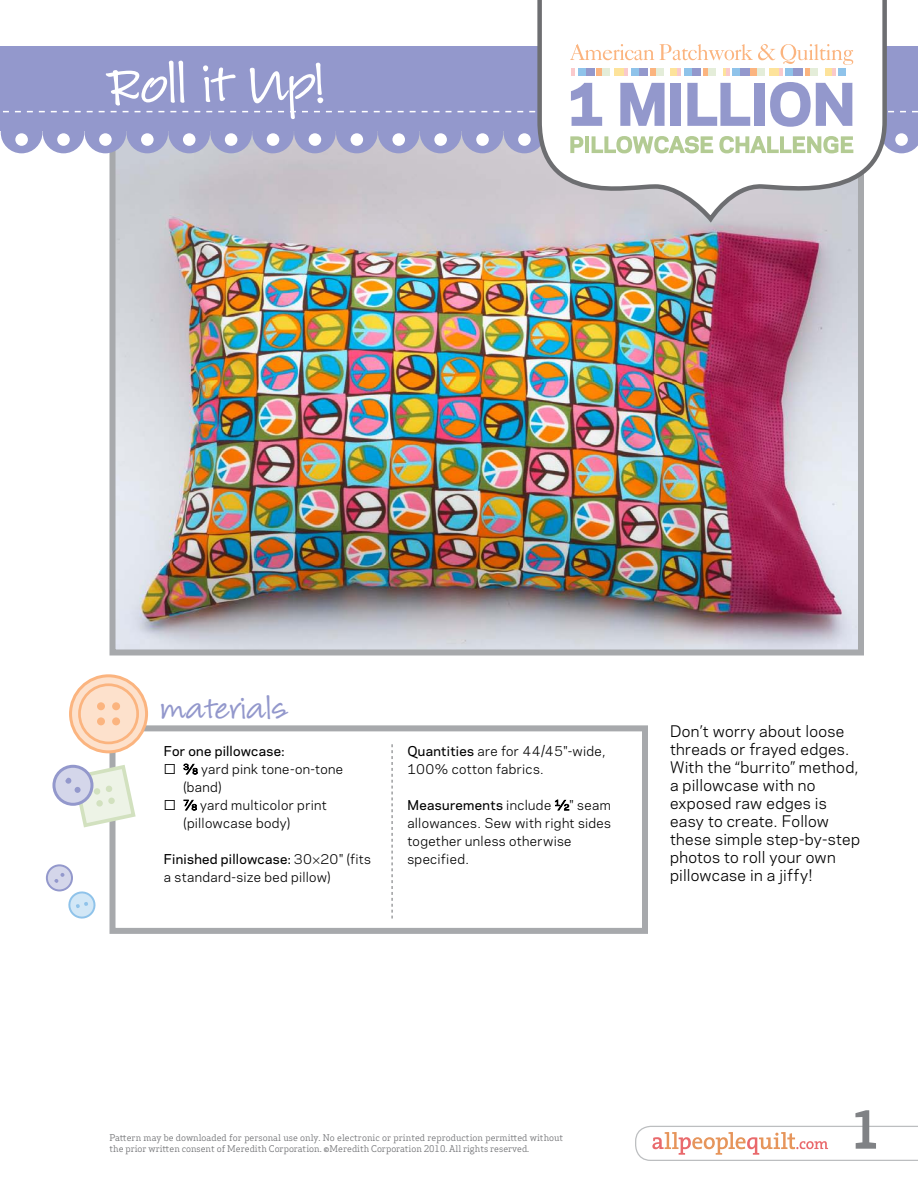
<style>
.page{position:relative;width:918px;height:1188px;background:#fff}
.page>*{position:absolute;margin:0;border:0;box-sizing:border-box;transform-origin:0 0}
.t1{font:63px "Louisiana";letter-spacing:.02em;color:#fff}
.t2{font:700 50.1px "Apex Serif";color:#808285}
.t3{font:36px "Louisiana";letter-spacing:.01em;color:#9398cc}
.t4{font:15px/18px "Galaxie Polaris";letter-spacing:.02em;color:#000}
.t5{font:12.75px/18px "Galaxie Polaris";letter-spacing:.025em;color:#000}
.t6{font:500 12.75px "Galaxie Polaris";letter-spacing:.02em;color:#000}
.t7{font:9px/10.8px "Apex Serif";color:#6d6e71}
.s1{font-size:7.5px}
.s2{font-weight:500}
</style>
<div class="page">
<div style="left:110px;top:725px;width:538px;height:209px;border:6px solid #a7a9ac"></div>
<img style="left:117px;top:153px;width:740px;height:496px">
<div style="left:110px;top:94px;width:754px;height:562px;border:6px solid #a7a9ac"></div>
<svg style="left:535px;top:0;width:352px;height:223px"></svg>
<div style="left:559px;top:36px;width:305px;height:126px;background:#fff"></div>
<svg style="left:0;top:44px;width:918px;height:109px"></svg>
<svg style="left:71px;top:676px;width:76px;height:76px;background:#fcd7bb"></svg>
<div style="left:69px;top:674px;width:79px;height:79px;border:3px solid #fbb47f;border-radius:50%"></div>
<div style="left:79px;top:685px;width:59px;height:58px;background:#fde1cc;border-radius:50%"></div>
<div style="left:78px;top:683px;width:61px;height:61px;border:3px solid #fbb47f;border-radius:50%"></div>
<div style="left:97px;top:702px;width:8px;height:8px;background:#fbb47f;border-radius:50%"></div>
<div style="left:112px;top:702px;width:8px;height:8px;background:#fbb47f;border-radius:50%"></div>
<div style="left:97px;top:717px;width:8px;height:8px;background:#fbb47f;border-radius:50%"></div>
<div style="left:112px;top:717px;width:8px;height:8px;background:#fbb47f;border-radius:50%"></div>
<svg style="left:54px;top:766px;width:38px;height:38px"></svg>
<div style="left:52px;top:765px;width:41px;height:41px;border:3px solid #9398cc;border-radius:50%"></div>
<svg style="left:65px;top:763px;width:71px;height:67px"></svg>
<svg style="left:184px;top:764px;width:14px;height:11px"></svg>
<svg style="left:184px;top:800px;width:13px;height:11px"></svg>
<svg style="left:555px;top:800px;width:14px;height:11px"></svg>
<svg style="left:47px;top:865px;width:25px;height:25px"></svg>
<div style="left:46px;top:864px;width:27px;height:27px;border:2px solid #9398cc;border-radius:50%"></div>
<svg style="left:54px;top:873px;width:42px;height:46px"></svg>
<svg style="left:635px;top:1126px;width:283px;height:35px"></svg>
<svg style="left:392px;top:744px;width:1px;height:175px"></svg>
<h1 class="t1" style="left:106px;top:54px;width:220px">Roll it Up!</h1>
<h3 class="t3" style="left:161px;top:692px;width:127px">materials</h3>
<p class="t6" style="left:164px;top:742px;width:122px">For one pillowcase:</p>
<p class="t5" style="left:183px;top:759px;width:161px;text-indent:-20px">□ <sup>3</sup>⁄<span class="s1">8</span> yard pink tone-on-tone (band)</p>
<p class="t5" style="left:183px;top:795px;width:145px;text-indent:-19px">□ <sup>7</sup>⁄<span class="s1">8</span> yard multicolor print (pillowcase body)</p>
<p class="t5" style="left:164px;top:849px;width:209px"><span class="s2">Finished pillowcase:</span> 30 20" (fits a standard-size bed pillow)</p>
<p class="t5" style="left:407px;top:741px;width:200px"><span class="s2">Quantities</span> are for 44/45"-wide,<br>100% cotton fabrics.</p>
<p class="t5" style="left:407px;top:795px;width:205px"><span class="s2">Measurements</span> include <sup>1</sup>⁄<span class="s1">2</span>" seam allowances. Sew with right sides together unless otherwise specified.</p>
<p class="t4" style="left:670px;top:722px;width:192px">Don’t worry about loose threads or frayed edges.<br>With the “burrito” method, a pillowcase with no exposed raw edges is easy to create. Follow these simple step-by-step photos to roll your own pillowcase in a jiffy!</p>
<p class="t7" style="left:110px;top:1132px;width:455px">Pattern may be downloaded for personal use only. No electronic or printed reproduction permitted without the prior written consent of Meredith Corporation. ©Meredith Corporation 2010. All rights reserved.</p>
<h2 class="t2" style="left:851px;top:1099px;width:32px">1</h2>
</div>
